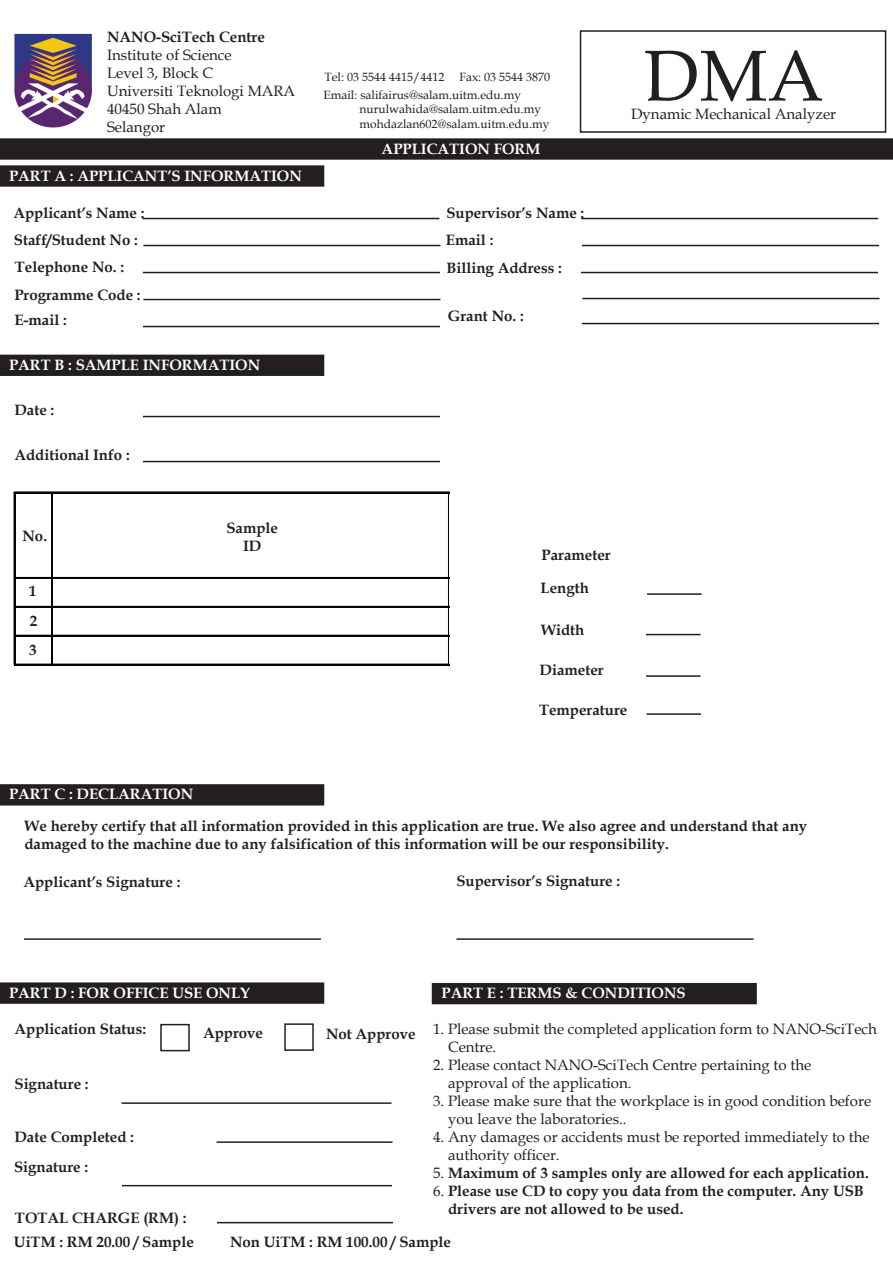
<style>
.page{position:relative;width:893px;height:1263px;background:#fff}
.page>*{position:absolute;margin:0;border:0;box-sizing:border-box;transform-origin:0 0}
.t1{font:72px "Book Antiqua";color:#231f20}
.t2{font:700 15px/18px "Book Antiqua";color:#231f20}
.t3{font:15px/18px "Book Antiqua";color:#231f20}
.t4{font:700 15px "Book Antiqua";color:#fff}
.t5{font:12px/18px "Book Antiqua";color:#231f20}
.s1{font-weight:700}
.s2{font-weight:400}
</style>
<div class="page">
<img style="left:14px;top:33px;width:78px;height:95px">
<div style="left:160px;top:1024px;width:30px;height:27px;border:2px solid #231f20"></div>
<div style="left:284px;top:1023px;width:30px;height:28px;border:2px solid #231f20"></div>
<hr style="left:122px;top:1102px;width:270px;height:2px;background:#231f20">
<hr style="left:122px;top:1185px;width:270px;height:1px;background:#231f20">
<hr style="left:217px;top:1222px;width:176px;height:1px;background:#231f20">
<div style="left:0;top:983px;width:323px;height:20px;background:#231f20"></div>
<div style="left:0;top:982px;width:324px;height:22px;border:2px solid #231f20"></div>
<div style="left:432px;top:983px;width:325px;height:21px;background:#231f20"></div>
<div style="left:0;top:355px;width:323px;height:20px;background:#231f20"></div>
<div style="left:0;top:355px;width:324px;height:21px;border:2px solid #231f20"></div>
<div style="left:0;top:166px;width:323px;height:20px;background:#231f20"></div>
<div style="left:0;top:165px;width:324px;height:22px;border:2px solid #231f20"></div>
<div style="left:0;top:139px;width:893px;height:20px;background:#231f20"></div>
<div style="left:0;top:138px;width:893px;height:22px;border:2px solid #231f20"></div>
<hr style="left:142px;top:218px;width:297px;height:1px;background:#231f20">
<hr style="left:143px;top:245px;width:297px;height:1px;background:#231f20">
<hr style="left:143px;top:272px;width:297px;height:1px;background:#231f20">
<hr style="left:143px;top:299px;width:297px;height:1px;background:#231f20">
<hr style="left:143px;top:326px;width:297px;height:1px;background:#231f20">
<hr style="left:581px;top:218px;width:297px;height:1px;background:#231f20">
<hr style="left:582px;top:245px;width:297px;height:1px;background:#231f20">
<hr style="left:582px;top:298px;width:297px;height:1px;background:#231f20">
<hr style="left:24px;top:938px;width:297px;height:2px;background:#231f20">
<hr style="left:456px;top:938px;width:297px;height:2px;background:#231f20">
<hr style="left:582px;top:323px;width:297px;height:1px;background:#231f20">
<hr style="left:581px;top:272px;width:297px;height:1px;background:#231f20">
<hr style="left:143px;top:416px;width:297px;height:1px;background:#231f20">
<hr style="left:217px;top:1141px;width:176px;height:2px;background:#231f20">
<hr style="left:143px;top:461px;width:297px;height:1px;background:#231f20">
<div style="left:0;top:785px;width:323px;height:20px;background:#231f20"></div>
<div style="left:0;top:784px;width:324px;height:21px;border:2px solid #231f20"></div>
<div style="left:580px;top:30px;width:306px;height:103px;border:2px solid #231f20"></div>
<hr style="left:647px;top:593px;width:55px;height:2px;background:#231f20">
<hr style="left:646px;top:634px;width:54px;height:1px;background:#231f20">
<hr style="left:646px;top:675px;width:54px;height:2px;background:#231f20">
<hr style="left:647px;top:713px;width:54px;height:2px;background:#231f20">
<hr style="left:14px;top:492px;width:2px;height:173px;background:#050504">
<hr style="left:51px;top:493px;width:1px;height:172px;background:#050504">
<hr style="left:52px;top:493px;width:1px;height:172px;background:#050504">
<hr style="left:448px;top:493px;width:1px;height:171px;background:#050504">
<hr style="left:15px;top:492px;width:434px;height:1px;background:#050504">
<hr style="left:15px;top:577px;width:434px;height:2px;background:#050504">
<hr style="left:15px;top:606px;width:434px;height:2px;background:#050504">
<hr style="left:15px;top:635px;width:434px;height:2px;background:#050504">
<hr style="left:15px;top:664px;width:434px;height:2px;background:#050504">
<p class="t2" style="left:107px;top:27px;width:159px">NANO-SciTech Centre</p>
<p class="t3" style="left:107px;top:45px;width:190px">Institute of Science<br>Level 3, Block C<br>Universiti Teknologi MARA<br>40450 Shah Alam<br>Selangor</p>
<p class="t4" style="left:9px;top:165px;width:294px">PART A : APPLICANT’S INFORMATION</p>
<p class="t2" style="left:13px;top:199px;width:133px;line-height:27.3px">Applicant’s Name :<br>Staff/Student No :<br>Telephone No. :<br>Programme Code :</p>
<p class="t2" style="left:14px;top:311px;width:54px">E-mail :</p>
<p class="t4" style="left:9px;top:354px;width:253px">PART B : SAMPLE INFORMATION</p>
<p class="t2" style="left:14px;top:401px;width:41px">Date :</p>
<p class="t2" style="left:14px;top:446px;width:117px">Additional Info :</p>
<p class="t5" style="left:325px;top:68px;width:121px">Tel: 03 5544 4415/4412</p>
<p class="t5" style="left:324px;top:68px;width:228px;text-indent:136px">Fax: 03 5544 3870<br>Email: salifairus@salam.uitm.edu.my</p>
<p class="t5" style="left:360px;top:102px;width:191px;line-height:14.4px">nurulwahida@salam.uitm.edu.my mohdazlan602@salam.uitm.edu.my</p>
<p class="t4" style="left:382px;top:139px;width:160px">APPLICATION FORM</p>
<p class="t2" style="left:446px;top:199px;width:140px;line-height:27px">Supervisor’s Name :<br>Email :</p>
<p class="t2" style="left:446px;top:258px;width:117px">Billing Address :</p>
<p class="t2" style="left:448px;top:306px;width:77px">Grant No. :</p>
<h1 class="t1" style="left:644px;top:26px;width:181px">DMA</h1>
<p class="t3" style="left:631px;top:104px;width:207px">Dynamic Mechanical Analyzer</p>
<p class="t2" style="left:22px;top:527px;width:26px">No.</p>
<p class="t2" style="left:226px;top:518px;width:53px;text-align:center">Sample<br>ID</p>
<p class="t2" style="left:29px;top:576px;width:9px;line-height:29.2px;text-align:justify">1<br>2<br>3</p>
<p class="t2" style="left:541px;top:546px;width:71px">Parameter</p>
<p class="t2" style="left:541px;top:578px;width:50px">Length</p>
<p class="t2" style="left:541px;top:620px;width:45px">Width</p>
<p class="t2" style="left:539px;top:660px;width:66px">Diameter</p>
<p class="t2" style="left:539px;top:700px;width:90px">Temperature</p>
<p class="t4" style="left:9px;top:784px;width:186px">PART C : DECLARATION</p>
<p class="t2" style="left:24px;top:817px;width:784px">We hereby certify that all information provided in this application are true. We also agree and understand that any damaged to the machine due to any falsification of this information will be our responsibility.</p>
<p class="t2" style="left:23px;top:872px;width:159px">Applicant’s Signature :</p>
<p class="t2" style="left:456px;top:872px;width:165px">Supervisor’s Signature :</p>
<p class="t4" style="left:9px;top:982px;width:243px">PART D : FOR OFFICE USE ONLY</p>
<p class="t4" style="left:441px;top:983px;width:246px">PART E : TERMS &amp; CONDITIONS</p>
<p class="t2" style="left:14px;top:1020px;width:133px">Application Status:</p>
<p class="t2" style="left:14px;top:1075px;width:76px">Signature :</p>
<p class="t2" style="left:14px;top:1128px;width:121px">Date Completed :</p>
<p class="t2" style="left:14px;top:1157px;width:76px">Signature :</p>
<p class="t2" style="left:15px;top:1208px;width:173px">TOTAL CHARGE (RM) :</p>
<p class="t2" style="left:203px;top:1024px;width:62px">Approve</p>
<p class="t3" style="left:448px;top:1019px;width:430px;text-indent:-122px"><span class="s1">Not Approve</span> 1. Please submit the completed application form to NANO-SciTech<br>Centre.</p>
<p class="t3" style="left:448px;top:1055px;width:365px;text-indent:-15px">2. Please contact NANO-SciTech Centre pertaining to the approval of the application.</p>
<p class="t3" style="left:448px;top:1091px;width:425px;text-indent:-15px">3. Please make sure that the workplace is in good condition before you leave the laboratories..</p>
<p class="t3" style="left:448px;top:1127px;width:423px;text-indent:-15px">4. Any damages or accidents must be reported immediately to the authority officer.</p>
<p class="t2" style="left:433px;top:1163px;width:437px"><span class="s2">5.</span> Maximum of 3 samples only are allowed for each application.</p>
<p class="t2" style="left:448px;top:1181px;width:417px;text-indent:-15px"><span class="s2">6.</span> Please use CD to copy you data from the computer. Any USB drivers are not allowed to be used.</p>
<p class="t2" style="left:14px;top:1233px;width:181px">UiTM : RM 20.00 / Sample</p>
<p class="t2" style="left:230px;top:1233px;width:223px">Non UiTM : RM 100.00 / Sample</p>
</div>
